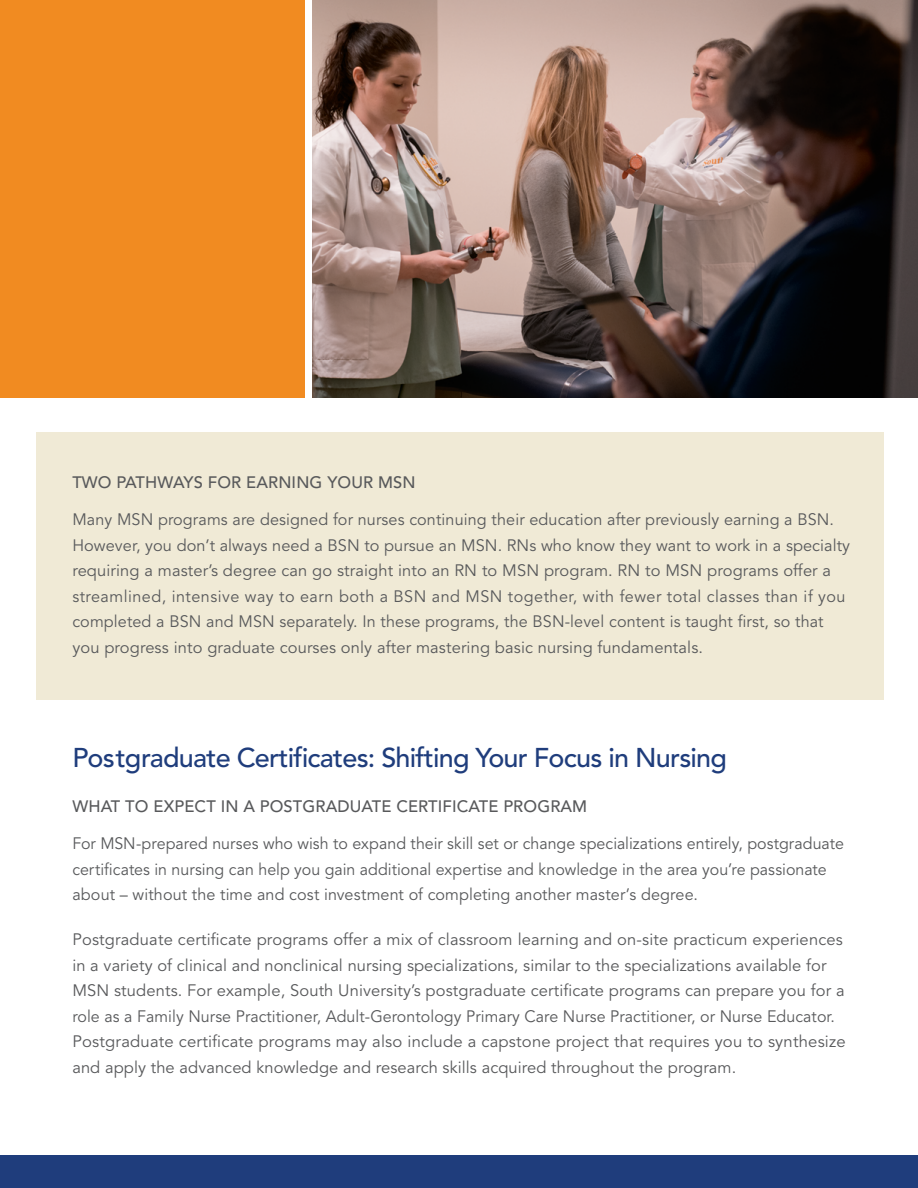
<style>
.page{position:relative;width:918px;height:1188px;background:#fff}
.page>*{position:absolute;margin:0;border:0;box-sizing:border-box;transform-origin:0 0}
.t1{font:500 27px "Avenir";letter-spacing:-.03em;color:#1f3d7c}
.t2{font:16.5px/25.5px "Avenir";letter-spacing:.01em;color:#58595b}
.t3{font:500 16.5px "Avenir";letter-spacing:.01em;color:#58595b}
</style>
<div class="page">
<div style="left:0;top:1156px;width:918px;height:32px;background:#1f3d7c"></div>
<div style="left:36px;top:432px;width:848px;height:268px;background:#f0ead6"></div>
<img style="left:312px;top:0;width:606px;height:397px">
<div style="left:0;top:0;width:304px;height:397px;background:#f18b21"></div>
<p class="t3" style="left:72px;top:473px;width:345px">TWO PATHWAYS FOR EARNING YOUR MSN</p>
<p class="t2" style="left:72px;top:507px;width:779px">Many MSN programs are designed for nurses continuing their education after previously earning a BSN.<br>However, you don’t always need a BSN to pursue an MSN. RNs who know they want to work in a specialty requiring a master’s degree can go straight into an RN to MSN program. RN to MSN programs offer a streamlined, intensive way to earn both a BSN and MSN together, with fewer total classes than if you completed a BSN and MSN separately. In these programs, the BSN-level content is taught first, so that you progress into graduate courses only after mastering basic nursing fundamentals.</p>
<h1 class="t1" style="left:72px;top:742px;width:656px">Postgraduate Certificates: Shifting Your Focus in Nursing</h1>
<p class="t3" style="left:72px;top:797px;width:516px">WHAT TO EXPECT IN A POSTGRADUATE CERTIFICATE PROGRAM</p>
<p class="t2" style="left:72px;top:831px;width:773px">For MSN-prepared nurses who wish to expand their skill set or change specializations entirely, postgraduate certificates in nursing can help you gain additional expertise and knowledge in the area you’re passionate about – without the time and cost investment of completing another master’s degree.</p>
<p class="t2" style="left:72px;top:927px;width:775px">Postgraduate certificate programs offer a mix of classroom learning and on-site practicum experiences in a variety of clinical and nonclinical nursing specializations, similar to the specializations available for MSN students. For example, South University’s postgraduate certificate programs can prepare you for a role as a Family Nurse Practitioner, Adult-Gerontology Primary Care Nurse Practitioner, or Nurse Educator.<br>Postgraduate certificate programs may also include a capstone project that requires you to synthesize and apply the advanced knowledge and research skills acquired throughout the program.</p>
</div>
